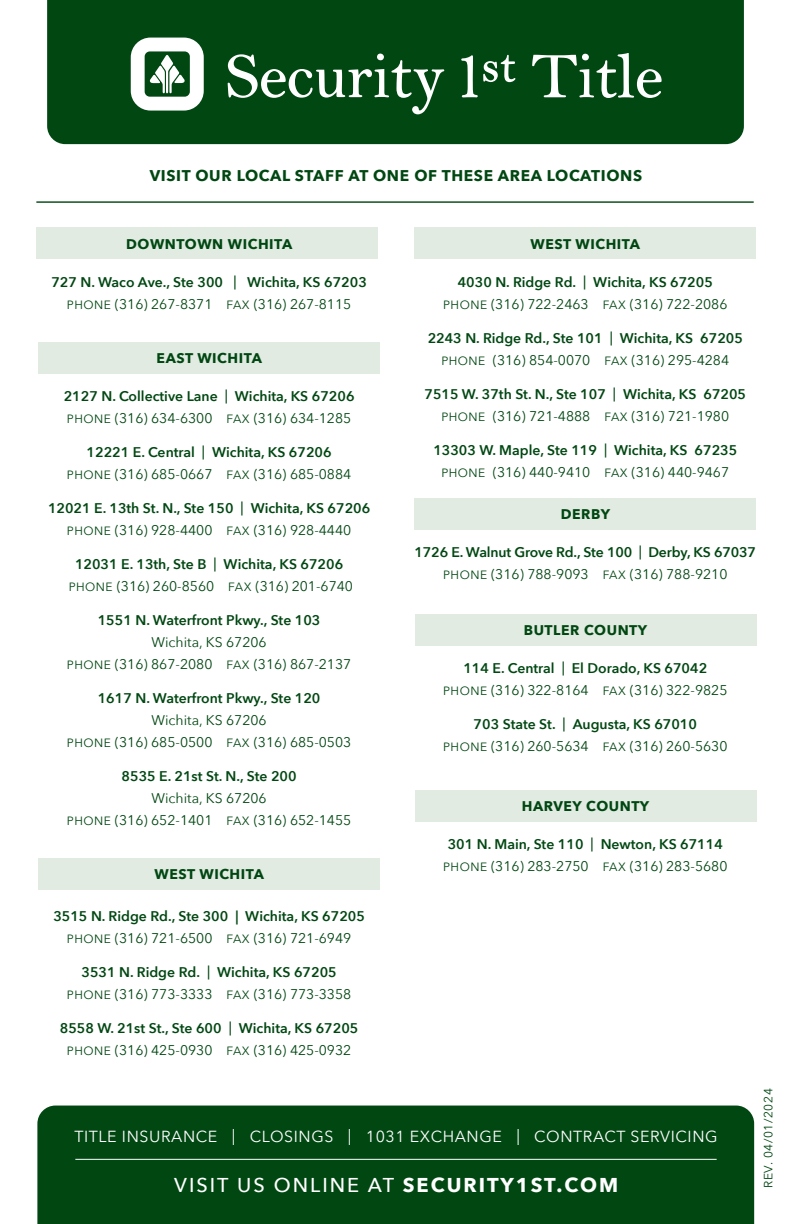
<style>
.page{position:relative;width:792px;height:1224px;background:#fff}
.page>*{position:absolute;margin:0;border:0;box-sizing:border-box;transform-origin:0 0}
.t1{font:500 20px "Avenir Next";letter-spacing:.1em;color:#fff}
.t2{font:16px "Avenir Next";letter-spacing:.035em;color:#fff}
.t3{font:700 15.6px "Avenir Next";letter-spacing:.04em;color:#004712}
.t4{font:600 14px/22px "Avenir Next";color:#004712;text-align:center}
.t5{font:14px/22px "Avenir Next";color:#004712;text-align:center}
.t6{font:700 14px "Avenir Next";letter-spacing:.04em;color:#004712}
.t7{font:12px "Avenir Next";letter-spacing:.05em;color:#004712}
.s1{font-weight:500}
.s2{font-weight:400;font-size:12px}
.s3{font-weight:400}
.s4{font-size:12px}
.s5{font-weight:700}
</style>
<div class="page">
<div style="left:37px;top:227px;width:341px;height:32px;background:#e1ebe1"></div>
<div style="left:414px;top:498px;width:342px;height:32px;background:#e1ebe1"></div>
<div style="left:415px;top:790px;width:342px;height:32px;background:#e1ebe1"></div>
<div style="left:415px;top:614px;width:342px;height:32px;background:#e1ebe1"></div>
<div style="left:38px;top:342px;width:341px;height:32px;background:#e1ebe1"></div>
<div style="left:38px;top:858px;width:341px;height:32px;background:#e1ebe1"></div>
<div style="left:414px;top:227px;width:341px;height:32px;background:#e1ebe1"></div>
<hr style="left:36px;top:201px;width:718px;height:2px;background:#004712">
<div style="left:37px;top:1106px;width:717px;height:118px;background:#004712"></div>
<hr style="left:75px;top:1159px;width:642px;height:1px;background:#fff">
<div style="left:47px;top:0;width:697px;height:144px;background:#004712"></div>
<svg style="left:228px;top:53px;width:434px;height:61px;background:#2c663a"></svg>
<svg style="left:131px;top:38px;width:73px;height:73px"></svg>
<p class="t3" style="left:150px;top:162px;width:494px">VISIT OUR LOCAL STAFF AT ONE OF THESE AREA LOCATIONS</p>
<p class="t6" style="left:126px;top:232px;width:168px">DOWNTOWN WICHITA</p>
<p class="t4" style="left:51px;top:271px;width:317px">727 N. Waco Ave., Ste 300 <span class="s1">|</span> Wichita, KS 67203<br><span class="s2">PHONE</span> <span class="s3">(316) 267-8371</span> <span class="s2">FAX</span> <span class="s3">(316) 267-8115</span></p>
<p class="t6" style="left:157px;top:346px;width:107px">EAST WICHITA</p>
<p class="t4" style="left:64px;top:385px;width:292px;text-align:left">2127 N. Collective Lane <span class="s1">|</span> Wichita, KS 67206<br><span class="s2">PHONE</span> <span class="s3">(316) 634-6300</span> <span class="s2">FAX</span> <span class="s3">(316) 634-1285</span></p>
<p class="t4" style="left:67px;top:441px;width:286px">12221 E. Central <span class="s1">|</span> Wichita, KS 67206<br><span class="s2">PHONE</span> <span class="s3">(316) 685-0667</span> <span class="s2">FAX</span> <span class="s3">(316) 685-0884</span></p>
<p class="t4" style="left:48px;top:497px;width:324px">12021 E. 13th St. N., Ste 150 <span class="s1">|</span> Wichita, KS 67206<br><span class="s2">PHONE</span> <span class="s3">(316) 928-4400</span> <span class="s2">FAX</span> <span class="s3">(316) 928-4440</span></p>
<p class="t4" style="left:69px;top:553px;width:286px">12031 E. 13th, Ste B <span class="s1">|</span> Wichita, KS 67206<br><span class="s2">PHONE</span> <span class="s3">(316) 260-8560</span> <span class="s2">FAX</span> <span class="s3">(316) 201-6740</span></p>
<p class="t4" style="left:98px;top:609px;width:224px">1551 N. Waterfront Pkwy., Ste 103</p>
<p class="t5" style="left:67px;top:630px;width:286px">Wichita, KS 67206<br><span class="s4">PHONE</span> (316) 867-2080 <span class="s4">FAX</span> (316) 867-2137</p>
<p class="t4" style="left:98px;top:687px;width:224px">1617 N. Waterfront Pkwy., Ste 120</p>
<p class="t5" style="left:67px;top:708px;width:286px">Wichita, KS 67206<br><span class="s4">PHONE</span> (316) 685-0500 <span class="s4">FAX</span> (316) 685-0503</p>
<p class="t4" style="left:122px;top:765px;width:177px">8535 E. 21st St. N., Ste 200</p>
<p class="t5" style="left:67px;top:786px;width:286px">Wichita, KS 67206<br><span class="s4">PHONE</span> (316) 652-1401 <span class="s4">FAX</span> (316) 652-1455</p>
<p class="t6" style="left:155px;top:862px;width:111px">WEST WICHITA</p>
<p class="t4" style="left:53px;top:905px;width:313px">3515 N. Ridge Rd., Ste 300 | Wichita, KS 67205<br><span class="s2">PHONE</span> <span class="s3">(316) 721-6500</span> <span class="s2">FAX</span> <span class="s3">(316) 721-6949</span></p>
<p class="t4" style="left:67px;top:961px;width:286px">3531 N. Ridge Rd. <span class="s1">|</span> Wichita, KS 67205<br><span class="s2">PHONE</span> <span class="s3">(316) 773-3333</span> <span class="s2">FAX</span> <span class="s3">(316) 773-3358</span></p>
<p class="t4" style="left:60px;top:1017px;width:300px">8558 W. 21st St., Ste 600 <span class="s1">|</span> Wichita, KS 67205<br><span class="s2">PHONE</span> <span class="s3">(316) 425-0930</span> <span class="s2">FAX</span> <span class="s3">(316) 425-0932</span></p>
<p class="t6" style="left:531px;top:232px;width:111px">WEST WICHITA</p>
<p class="t4" style="left:443px;top:271px;width:286px">4030 N. Ridge Rd. <span class="s1">|</span> Wichita, KS 67205<br><span class="s2">PHONE</span> <span class="s3">(316) 722-2463</span> <span class="s2">FAX</span> <span class="s3">(316) 722-2086</span></p>
<p class="t4" style="left:428px;top:327px;width:317px">2243 N. Ridge Rd., Ste 101 <span class="s1">|</span> Wichita, KS 67205<br><span class="s2">PHONE</span> <span class="s3">(316) 854-0070</span> <span class="s2">FAX</span> <span class="s3">(316) 295-4284</span></p>
<p class="t4" style="left:425px;top:383px;width:323px">7515 W. 37th St. N., Ste 107 <span class="s1">|</span> Wichita, KS 67205<br><span class="s2">PHONE</span> <span class="s3">(316) 721-4888</span> <span class="s2">FAX</span> <span class="s3">(316) 721-1980</span></p>
<p class="t4" style="left:433px;top:439px;width:305px">13303 W. Maple, Ste 119 <span class="s1">|</span> Wichita, KS 67235<br><span class="s2">PHONE</span> <span class="s3">(316) 440-9410</span> <span class="s2">FAX</span> <span class="s3">(316) 440-9467</span></p>
<p class="t6" style="left:561px;top:502px;width:51px">DERBY</p>
<p class="t4" style="left:415px;top:541px;width:343px">1726 E. Walnut Grove Rd., Ste 100 <span class="s1">|</span> Derby, KS 67037<br><span class="s2">PHONE</span> <span class="s3">(316) 788-9093</span> <span class="s2">FAX</span> <span class="s3">(316) 788-9210</span></p>
<p class="t6" style="left:524px;top:618px;width:125px">BUTLER COUNTY</p>
<p class="t4" style="left:443px;top:657px;width:286px">114 E. Central <span class="s1">|</span> El Dorado, KS 67042<br><span class="s2">PHONE</span> <span class="s3">(316) 322-8164</span> <span class="s2">FAX</span> <span class="s3">(316) 322-9825</span></p>
<p class="t4" style="left:443px;top:713px;width:286px">703 State St. <span class="s1">|</span> Augusta, KS 67010<br><span class="s2">PHONE</span> <span class="s3">(316) 260-5634</span> <span class="s2">FAX</span> <span class="s3">(316) 260-5630</span></p>
<p class="t6" style="left:522px;top:794px;width:129px">HARVEY COUNTY</p>
<p class="t4" style="left:443px;top:833px;width:286px">301 N. Main, Ste 110 <span class="s1">|</span> Newton, KS 67114<br><span class="s2">PHONE</span> <span class="s3">(316) 283-2750</span> <span class="s2">FAX</span> <span class="s3">(316) 283-5680</span></p>
<p class="t2" style="left:74px;top:1123px;width:645px">TITLE INSURANCE | CLOSINGS | 1031 EXCHANGE | CONTRACT SERVICING</p>
<h1 class="t1" style="left:174px;top:1168px;width:446px">VISIT US ONLINE AT <span class="s5">SECURITY1ST.COM</span></h1>
<p class="t7" style="left:758px;top:1188px;width:101px;rotate:-90deg">REV. 04/01/2024</p>
</div>
